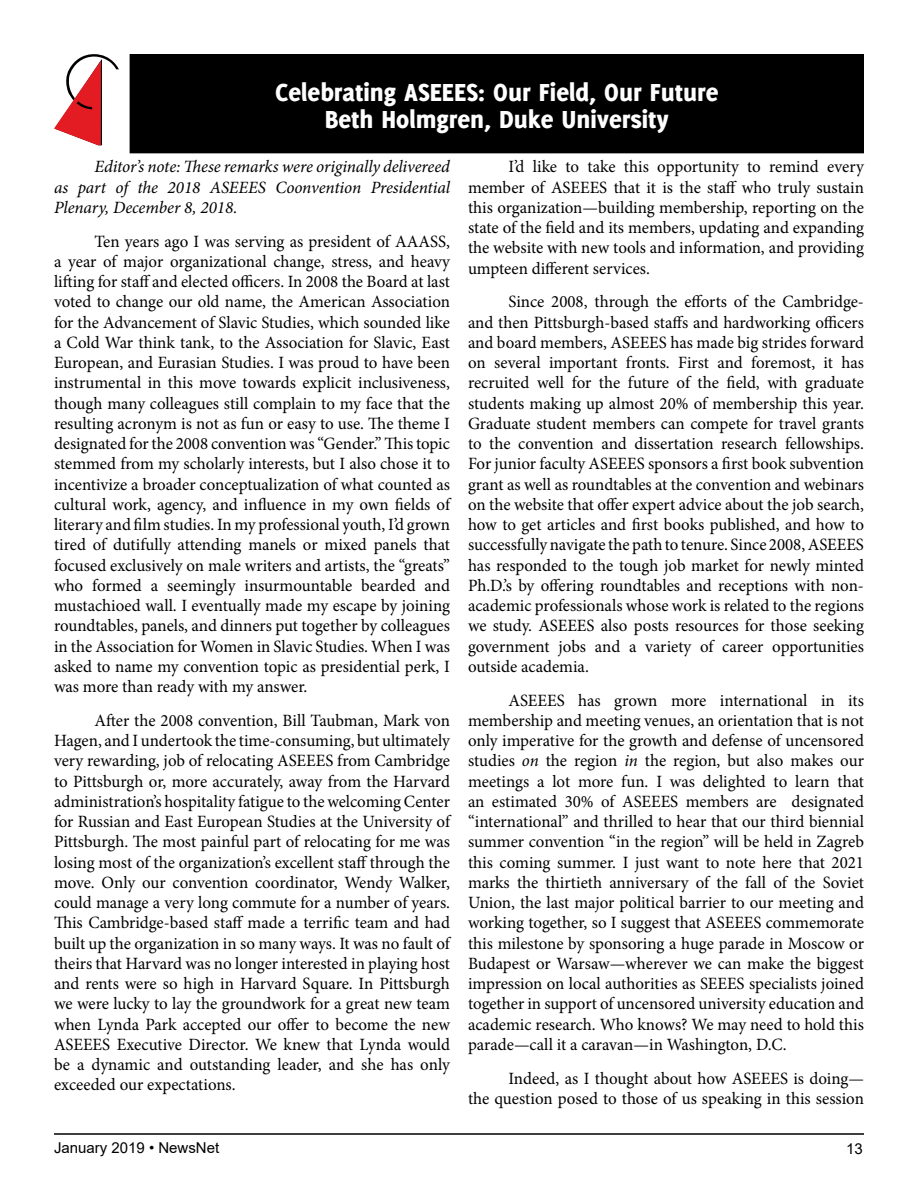
<style>
.page{position:relative;width:918px;height:1188px;background:#fff}
.page>*{position:absolute;margin:0;border:0;box-sizing:border-box;transform-origin:0 0}
.t1{font:800 27px "Delicious";color:#fff}
.t2{font:17.25px/20.2px "Minion Pro";color:#000;text-align:justify}
.t3{font:italic 17.25px/20.2px "Minion Pro";letter-spacing:-.005em;color:#000;text-align:justify}
.t4{font:15px "Arial";color:#000}
.s1{font-style:italic}
</style>
<div class="page">
<hr style="left:54px;top:1133px;width:810px;height:2px;background:#000">
<svg style="left:54px;top:54px;width:65px;height:91px"></svg>
<div style="left:130px;top:55px;width:733px;height:98px;background:#000"></div>
<div style="left:130px;top:54px;width:734px;height:99px;border:2px solid #000"></div>
<p class="t1" style="left:275px;top:77px;width:445px">Celebrating ASEEES: Our Field, Our Future</p>
<p class="t1" style="left:325px;top:104px;width:345px">Beth Holmgren, Duke University</p>
<p class="t3" style="left:54px;top:157px;width:397px;text-indent:40px">Editor’s note: These remarks were originally delivereed as part of the 2018 ASEEES Coonvention Presidential Plenary, December 8, 2018.</p>
<p class="t2" style="left:54px;top:231px;width:398px;text-indent:40px">Ten years ago I was serving as president of AAASS, a year of major organizational change, stress, and heavy lifting for staff and elected officers. In 2008 the Board at last voted to change our old name, the American Association for the Advancement of Slavic Studies, which sounded like a Cold War think tank, to the Association for Slavic, East European, and Eurasian Studies. I was proud to have been instrumental in this move towards explicit inclusiveness, though many colleagues still complain to my face that the resulting acronym is not as fun or easy to use. The theme I designated for the 2008 convention was “Gender.” This topic stemmed from my scholarly interests, but I also chose it to incentivize a broader conceptualization of what counted as cultural work, agency, and influence in my own fields of literary and film studies. In my professional youth, I’d grown tired of dutifully attending manels or mixed panels that focused exclusively on male writers and artists, the “greats” who formed a seemingly insurmountable bearded and mustachioed wall. I eventually made my escape by joining roundtables, panels, and dinners put together by colleagues in the Association for Women in Slavic Studies. When I was asked to name my convention topic as presidential perk, I was more than ready with my answer.</p>
<p class="t2" style="left:54px;top:710px;width:398px;text-indent:40px">After the 2008 convention, Bill Taubman, Mark von Hagen, and I undertook the time-consuming, but ultimately very rewarding, job of relocating ASEEES from Cambridge to Pittsburgh or, more accurately, away from the Harvard administration’s hospitality fatigue to the welcoming Center for Russian and East European Studies at the University of Pittsburgh. The most painful part of relocating for me was losing most of the organization’s excellent staff through the move. Only our convention coordinator, Wendy Walker, could manage a very long commute for a number of years.<br>This Cambridge-based staff made a terrific team and had built up the organization in so many ways. It was no fault of theirs that Harvard was no longer interested in playing host and rents were so high in Harvard Square. In Pittsburgh we were lucky to lay the groundwork for a great new team when Lynda Park accepted our offer to become the new ASEEES Executive Director. We knew that Lynda would be a dynamic and outstanding leader, and she has only exceeded our expectations.</p>
<p class="t2" style="left:468px;top:157px;width:398px;text-indent:40px">I’d like to take this opportunity to remind every member of ASEEES that it is the staff who truly sustain this organization—building membership, reporting on the state of the field and its members, updating and expanding the website with new tools and information, and providing umpteen different services.</p>
<p class="t2" style="left:468px;top:292px;width:398px;text-indent:40px">Since 2008, through the efforts of the Cambridge&shy;and then Pittsburgh-based staffs and hardworking officers and board members, ASEEES has made big strides forward on several important fronts. First and foremost, it has recruited well for the future of the field, with graduate students making up almost 20% of membership this year.<br>Graduate student members can compete for travel grants to the convention and dissertation research fellowships.<br>For junior faculty ASEEES sponsors a first book subvention grant as well as roundtables at the convention and webinars on the website that offer expert advice about the job search, how to get articles and first books published, and how to successfully navigate the path to tenure. Since 2008, ASEEES has responded to the tough job market for newly minted Ph.D.’s by offering roundtables and receptions with non&shy;academic professionals whose work is related to the regions we study. ASEEES also posts resources for those seeking government jobs and a variety of career opportunities outside academia.</p>
<p class="t2" style="left:468px;top:690px;width:398px;text-indent:40px">ASEEES has grown more international in its membership and meeting venues, an orientation that is not only imperative for the growth and defense of uncensored studies <span class="s1">on</span> the region <span class="s1">in</span> the region, but also makes our meetings a lot more fun. I was delighted to learn that an estimated 30% of ASEEES members are designated “international” and thrilled to hear that our third biennial summer convention “in the region” will be held in Zagreb this coming summer. I just want to note here that 2021 marks the thirtieth anniversary of the fall of the Soviet Union, the last major political barrier to our meeting and working together, so I suggest that ASEEES commemorate this milestone by sponsoring a huge parade in Moscow or Budapest or Warsaw—wherever we can make the biggest impression on local authorities as SEEES specialists joined together in support of uncensored university education and academic research. Who knows? We may need to hold this parade—call it a caravan—in Washington, D.C.</p>
<p class="t2" style="left:468px;top:1068px;width:398px;text-align:right">Indeed, as I thought about how ASEEES is doing—<br>the question posed to those of us speaking in this session</p>
<p class="t4" style="left:54px;top:1137px;width:167px">January 2019 • NewsNet</p>
<p class="t4" style="left:846px;top:1138px;width:18px">13</p>
</div>
